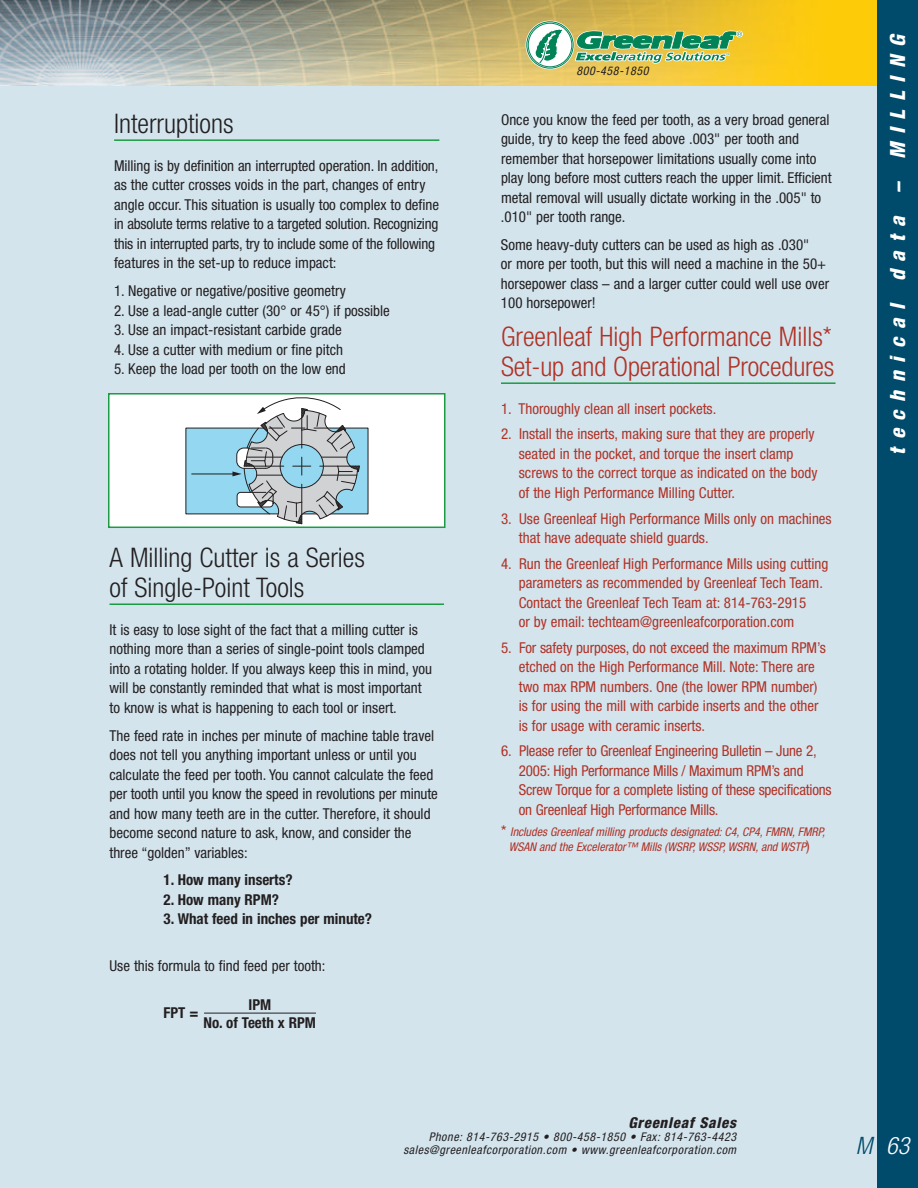
<style>
.page{position:relative;width:918px;height:1188px;background:#d3e4ed}
.page>*{position:absolute;margin:0;border:0;box-sizing:border-box;transform-origin:0 0}
.t1{font:300 condensed 27px/30px "Helvetica Neue";color:#b03226}
.t2{font:300 condensed 27px/30px "Helvetica Neue";color:#231f20}
.t3{font:italic 300 condensed 24px "Helvetica Neue";color:#fff}
.t4{font:italic 300 condensed 24px "Helvetica Neue";color:#004b6c}
.t5{font:italic 800 condensed 21px "Helvetica Neue";letter-spacing:.415em;color:#fff}
.t6{font:condensed 15px/19.5px "Helvetica Neue";color:#231f20}
.t7{font:condensed 15px/19.5px "Helvetica Neue";color:#b03226}
.t8{font:700 condensed 15px/18.3px "Helvetica Neue";color:#231f20;text-align:center}
.t9{font:italic 800 condensed 15px "Helvetica Neue";letter-spacing:.05em;color:#231f20}
.t10{font:italic condensed 12px/12.8px "Helvetica Neue";letter-spacing:.05em;color:#231f20;text-align:right}
.t11{font:italic condensed 12px/15px "Helvetica Neue";color:#b03226}
.s1{font-style:normal;font-size:15px}
</style>
<div class="page">
<hr style="left:114px;top:139px;width:325px;height:2px;background:#1b9c42">
<img style="left:0;top:0;width:878px;height:85px">
<div style="left:526px;top:21px;width:48px;height:48px;border:2px solid #fff;border-radius:50%"></div>
<svg style="left:527px;top:22px;width:46px;height:46px"></svg>
<div style="left:527px;top:21px;width:46px;height:47px;border:1px solid #008356;border-radius:50%"></div>
<div style="left:528px;top:23px;width:44px;height:44px;border:1px solid #008356;border-radius:50%"></div>
<svg style="left:533px;top:29px;width:31px;height:34px"></svg>
<svg style="left:573px;top:21px;width:170px;height:48px;background:#a9b760"></svg>
<div style="left:878px;top:0;width:40px;height:1188px;background:#004b6c"></div>
<hr style="left:501px;top:382px;width:335px;height:2px;background:#1b9c42">
<div style="left:109px;top:394px;width:336px;height:133px;background:#fff"></div>
<svg style="left:186px;top:397px;width:182px;height:127px"></svg>
<div style="left:108px;top:393px;width:338px;height:135px;border:2px solid #1b9c42"></div>
<hr style="left:110px;top:603px;width:334px;height:2px;background:#1b9c42">
<hr style="left:204px;top:1013px;width:112px;height:1px;background:#231f20">
<h1 class="t2" style="left:114px;top:111px;width:121px">Interruptions</h1>
<p class="t6" style="left:114px;top:157px;width:327px">Milling is by definition an interrupted operation. In addition, as the cutter crosses voids in the part, changes of entry angle occur. This situation is usually too complex to define in absolute terms relative to a targeted solution. Recognizing this in interrupted parts, try to include some of the following features in the set-up to reduce impact:</p>
<p class="t6" style="left:114px;top:282px;width:233px">1. Negative or negative/positive geometry</p>
<p class="t6" style="left:114px;top:302px;width:277px">2. Use a lead-angle cutter (30° or 45°) if possible</p>
<p class="t6" style="left:114px;top:321px;width:229px">3. Use an impact-resistant carbide grade</p>
<p class="t6" style="left:114px;top:341px;width:231px">4. Use a cutter with medium or fine pitch</p>
<p class="t6" style="left:114px;top:360px;width:233px">5. Keep the load per tooth on the low end</p>
<h1 class="t2" style="left:110px;top:545px;width:257px">A Milling Cutter is a Series of Single-Point Tools</h1>
<p class="t6" style="left:110px;top:621px;width:324px">It is easy to lose sight of the fact that a milling cutter is nothing more than a series of single-point tools clamped into a rotating holder. If you always keep this in mind, you will be constantly reminded that what is most important to know is what is happening to each tool or insert.</p>
<p class="t6" style="left:110px;top:727px;width:330px">The feed rate in inches per minute of machine table travel does not tell you anything important unless or until you calculate the feed per tooth. You cannot calculate the feed per tooth until you know the speed in revolutions per minute and how many teeth are in the cutter. Therefore, it should become second nature to ask, know, and consider the three “golden” variables:</p>
<p class="t8" style="left:164px;top:872px;width:131px">1. How many inserts?</p>
<p class="t8" style="left:164px;top:891px;width:117px">2. How many RPM?</p>
<p class="t8" style="left:164px;top:911px;width:210px">3. What feed in inches per minute?</p>
<p class="t6" style="left:110px;top:957px;width:217px">Use this formula to find feed per tooth:</p>
<p class="t8" style="left:164px;top:1005px;width:36px">FPT =</p>
<p class="t8" style="left:204px;top:997px;width:114px">IPM<br>No. of Teeth x RPM</p>
<p class="t10" style="left:576px;top:65px;width:74px">800-458-1850</p>
<p class="t6" style="left:501px;top:111px;width:332px">Once you know the feed per tooth, as a very broad general guide, try to keep the feed above .003" per tooth and remember that horsepower limitations usually come into play long before most cutters reach the upper limit. Efficient metal removal will usually dictate working in the .005" to .010" per tooth range.</p>
<p class="t6" style="left:501px;top:236px;width:330px">Some heavy-duty cutters can be used as high as .030"<br>or more per tooth, but this will need a machine in the 50+ horsepower class – and a larger cutter could well use over 100 horsepower!</p>
<h1 class="t1" style="left:501px;top:324px;width:335px">Greenleaf High Performance Mills*<br>Set-up and Operational Procedures</h1>
<p class="t7" style="left:501px;top:400px;width:217px">1. Thoroughly clean all insert pockets.</p>
<p class="t7" style="left:519px;top:426px;width:300px;text-indent:-18px">2. Install the inserts, making sure that they are properly seated in the pocket, and torque the insert clamp screws to the correct torque as indicated on the body of the High Performance Milling Cutter.</p>
<p class="t7" style="left:519px;top:510px;width:314px;text-indent:-18px">3. Use Greenleaf High Performance Mills only on machines that have adequate shield guards.</p>
<p class="t7" style="left:519px;top:555px;width:311px;text-indent:-18px">4. Run the Greenleaf High Performance Mills using cutting parameters as recommended by Greenleaf Tech Team.<br>Contact the Greenleaf Tech Team at: 814-763-2915<br>or by email: techteam@greenleafcorporation.com</p>
<p class="t7" style="left:519px;top:639px;width:309px;text-indent:-18px">5. For safety purposes, do not exceed the maximum RPM’s etched on the High Performance Mill. Note: There are two max RPM numbers. One (the lower RPM number) is for using the mill with carbide inserts and the other is for usage with ceramic inserts.</p>
<p class="t7" style="left:519px;top:742px;width:314px;text-indent:-18px">6. Please refer to Greenleaf Engineering Bulletin – June 2, 2005: High Performance Mills / Maximum RPM’s and Screw Torque for a complete listing of these specifications on Greenleaf High Performance Mills.</p>
<p class="t11" style="left:509px;top:825px;width:318px;text-indent:-8px"><span class="s1">*</span> Includes Greenleaf milling products designated: C4, CP4, FMRN, FMRP,<br>WSAN and the Excelerator™ Mills (WSRP, WSSP, WSRN, and WSTP<span class="s1">)</span></p>
<h3 class="t5" style="left:890px;top:455px;width:421px;rotate:-90deg">technical data – MILLING</h3>
<p class="t9" style="left:628px;top:1118px;width:109px">Greenleaf Sales</p>
<p class="t10" style="left:403px;top:1132px;width:334px">Phone: 814-763-2915 • 800-458-1850 • Fax: 814-763-4423 sales@greenleafcorporation.com • www.greenleafcorporation.com</p>
<h2 class="t4" style="left:856px;top:1137px;width:18px">M</h2>
<h2 class="t3" style="left:886px;top:1137px;width:25px">63</h2>
</div>
